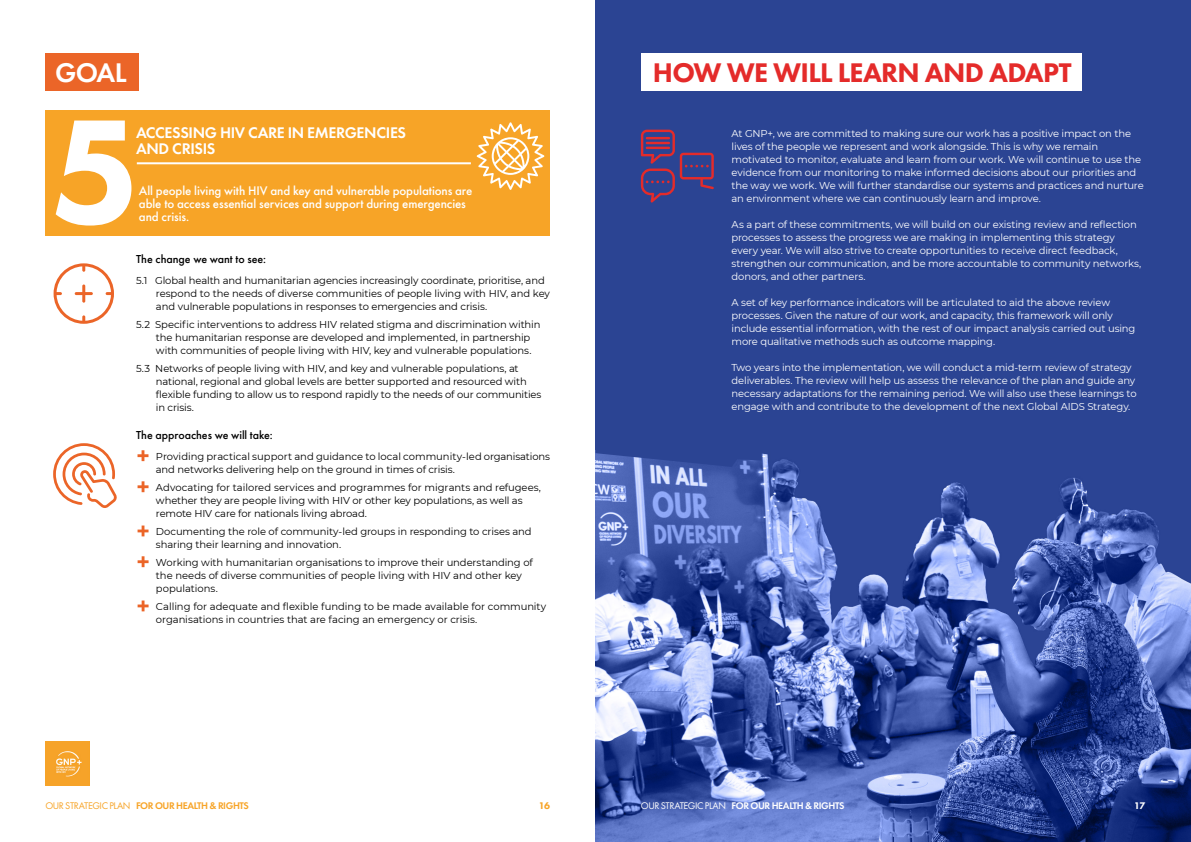
<style>
.page{position:relative;width:1191px;height:842px;background:#fff}
.page>*{position:absolute;margin:0;border:0;box-sizing:border-box;transform-origin:0 0}
.t1{font:800 154px "Futura PT";color:#fff}
.t2{font:800 28px "Futura PT";letter-spacing:-.025em;color:#e42b2a}
.t3{font:600 28px "Futura PT";color:#fff}
.t4{font:600 16px/16px "Futura PT";letter-spacing:-.02em;color:#fff}
.t5{font:500 13px/13px "Futura PT";letter-spacing:-.01em;color:#fff}
.t6{font:500 12px "Futura PT";letter-spacing:-.005em;color:#000}
.t7{font:10px/13px "Montserrat";letter-spacing:-.01em;color:#000}
.t8{font:10px/13px "Montserrat";letter-spacing:-.015em;color:#fff}
.t9{font:600 10px "Futura PT";letter-spacing:-.04em;color:#f7a427}
.t10{font:600 10px "Futura PT";letter-spacing:-.04em;color:#fff}
.t11{font:800 10px "Futura PT";color:#f7a427}
.t12{font:800 10px "Futura PT";color:#fff}
.s1{font-weight:400}
</style>
<div class="page">
<div style="left:45px;top:110px;width:505px;height:126px;background:#f7a427"></div>
<div style="left:595px;top:0;width:596px;height:842px;background:#2b4493"></div>
<img style="left:595px;top:459px;width:596px;height:383px">
<svg style="left:595px;top:450px;width:176px;height:17px"></svg>
<img style="left:45px;top:741px;width:45px;height:44px">
<hr style="left:137px;top:162px;width:334px;height:2px;background:#fff">
<svg style="left:53px;top:443px;width:64px;height:65px"></svg>
<svg style="left:54px;top:263px;width:60px;height:61px"></svg>
<svg style="left:641px;top:130px;width:73px;height:73px"></svg>
<div style="left:641px;top:53px;width:440px;height:38px;background:#fff"></div>
<div style="left:45px;top:53px;width:94px;height:38px;background:#eb6528"></div>
<svg style="left:477px;top:122px;width:67px;height:68px"></svg>
<svg style="left:137px;top:450px;width:11px;height:11px"></svg>
<svg style="left:137px;top:529px;width:12px;height:8px"></svg>
<svg style="left:138px;top:525px;width:10px;height:11px"></svg>
<svg style="left:138px;top:481px;width:10px;height:11px"></svg>
<svg style="left:138px;top:556px;width:11px;height:11px"></svg>
<svg style="left:138px;top:600px;width:11px;height:11px"></svg>
<h2 class="t3" style="left:55px;top:55px;width:73px">GOAL</h2>
<h2 class="t2" style="left:653px;top:55px;width:420px">HOW WE WILL LEARN AND ADAPT</h2>
<h1 class="t1" style="left:49px;top:76px;width:94px">5</h1>
<h3 class="t4" style="left:136px;top:124px;width:271px">ACCESSING HIV CARE IN EMERGENCIES<br>AND CRISIS</h3>
<h3 class="t5" style="left:139px;top:184px;width:335px">All people living with HIV and key and vulnerable populations are able to access essential services and support during emergencies and crisis.</h3>
<p class="t6" style="left:136px;top:251px;width:131px">The change we want to see:</p>
<p class="t7" style="left:156px;top:273px;width:395px;text-indent:-20px">5.1 Global health and humanitarian agencies increasingly coordinate, prioritise, and respond to the needs of diverse communities of people living with HIV, and key and vulnerable populations in responses to emergencies and crisis.</p>
<p class="t7" style="left:156px;top:317px;width:386px;text-indent:-20px">5.2 Specific interventions to address HIV related stigma and discrimination within the humanitarian response are developed and implemented, in partnership with communities of people living with HIV, key and vulnerable populations.</p>
<p class="t7" style="left:156px;top:361px;width:387px;text-indent:-20px">5.3 Networks of people living with HIV, and key and vulnerable populations, at national, regional and global levels are better supported and resourced with flexible funding to allow us to respond rapidly to the needs of our communities in crisis.</p>
<p class="t6" style="left:136px;top:427px;width:138px">The approaches we will take:</p>
<p class="t7" style="left:156px;top:449px;width:396px">Providing practical support and guidance to local community-led organisations and networks delivering help on the ground in times of crisis.</p>
<p class="t7" style="left:156px;top:480px;width:386px">Advocating for tailored services and programmes for migrants and refugees, whether they are people living with HIV or other key populations, as well as remote HIV care for nationals living abroad.</p>
<p class="t7" style="left:156px;top:524px;width:377px">Documenting the role of community-led groups in responding to crises and sharing their learning and innovation.</p>
<p class="t7" style="left:156px;top:555px;width:378px">Working with humanitarian organisations to improve their understanding of the needs of diverse communities of people living with HIV and other key populations.</p>
<p class="t7" style="left:156px;top:599px;width:392px">Calling for adequate and flexible funding to be made available for community organisations in countries that are facing an emergency or crisis.</p>
<p class="t8" style="left:731px;top:127px;width:413px">At GNP+, we are committed to making sure our work has a positive impact on the lives of the people we represent and work alongside. This is why we remain motivated to monitor, evaluate and learn from our work. We will continue to use the evidence from our monitoring to make informed decisions about our priorities and the way we work. We will further standardise our systems and practices and nurture an environment where we can continuously learn and improve.</p>
<p class="t8" style="left:731px;top:218px;width:411px">As a part of these commitments, we will build on our existing review and reflection processes to assess the progress we are making in implementing this strategy every year. We will also strive to create opportunities to receive direct feedback, strengthen our communication, and be more accountable to community networks, donors, and other partners.</p>
<p class="t8" style="left:731px;top:296px;width:405px">A set of key performance indicators will be articulated to aid the above review processes. Given the nature of our work, and capacity, this framework will only include essential information, with the rest of our impact analysis carried out using more qualitative methods such as outcome mapping.</p>
<p class="t8" style="left:731px;top:361px;width:406px">Two years into the implementation, we will conduct a mid-term review of strategy deliverables. The review will help us assess the relevance of the plan and guide any necessary adaptations for the remaining period. We will also use these learnings to engage with and contribute to the development of the next Global AIDS Strategy.</p>
<p class="t9" style="left:45px;top:799px;width:205px"><span class="s1">OUR STRATEGIC PLAN</span> FOR OUR HEALTH &amp; RIGHTS</p>
<p class="t11" style="left:538px;top:799px;width:13px">16</p>
<p class="t10" style="left:641px;top:799px;width:205px"><span class="s1">OUR STRATEGIC PLAN</span> FOR OUR HEALTH &amp; RIGHTS</p>
<p class="t12" style="left:1134px;top:799px;width:13px">17</p>
</div>
